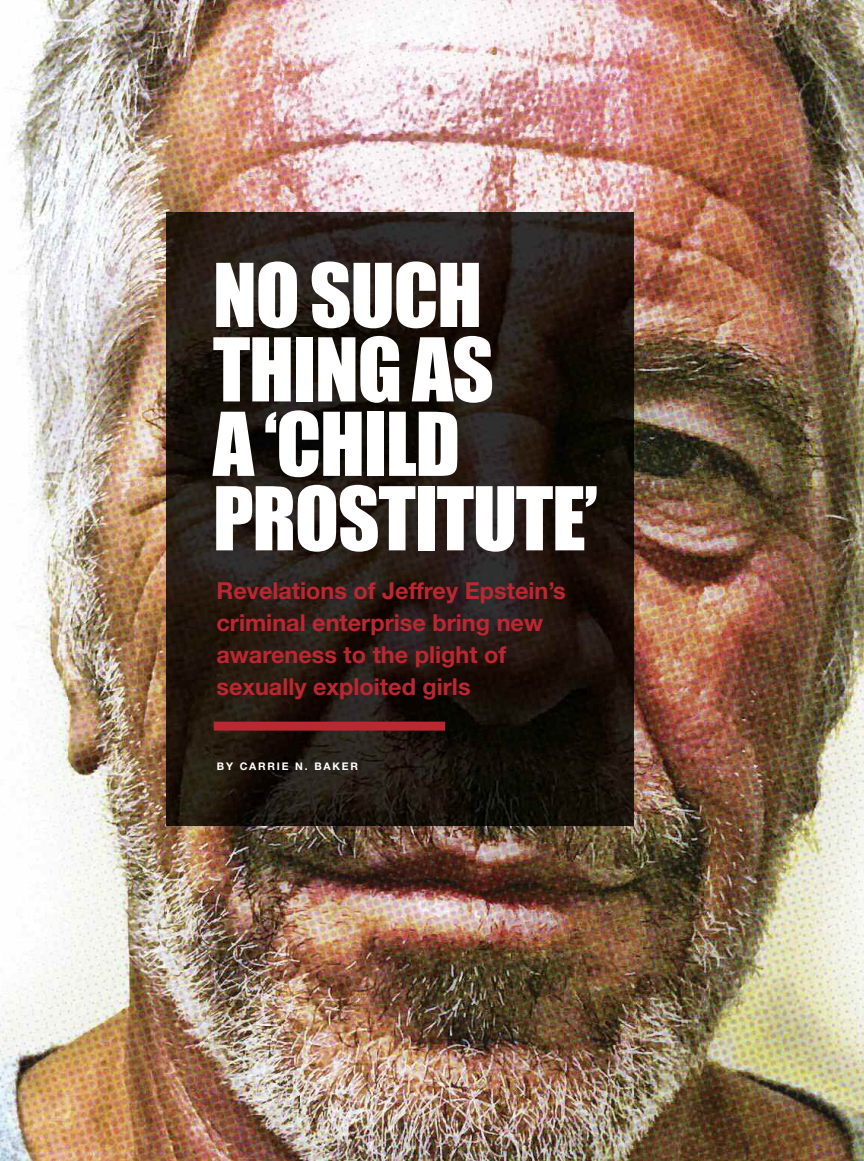
<style>
.page{position:relative;width:864px;height:1161px;background:#fff}
.page>*{position:absolute;margin:0;border:0;box-sizing:border-box;transform-origin:0 0}
.t1{font:81.15px/74.4px "Impact";letter-spacing:-.015em;color:#fff}
.t2{font:700 23.4px/32px "Helvetica Neue LT Std";color:#bd2731}
.t3{font:700 10.5px "Helvetica Neue LT Std";letter-spacing:.165em;color:#fff}
</style>
<div class="page">
<img style="left:0;top:0;width:864px;height:1161px">
<img style="left:167px;top:213px;width:466px;height:612px">
<div style="left:214px;top:722px;width:231px;height:9px;background:#bd2731"></div>
<h1 class="t1" style="left:213px;top:262px;width:387px">NOSUCH<br>THINGAS<br>A‘CHILD<br>PROSTITUTE’</h1>
<p class="t2" style="left:216px;top:577px;width:351px">revelations of Jeffrey epstein’s criminal enterprise bring new awareness to the plight of sexually exploited girls</p>
<p class="t3" style="left:217px;top:762px;width:143px">By Carrie N. Baker</p>
</div>
